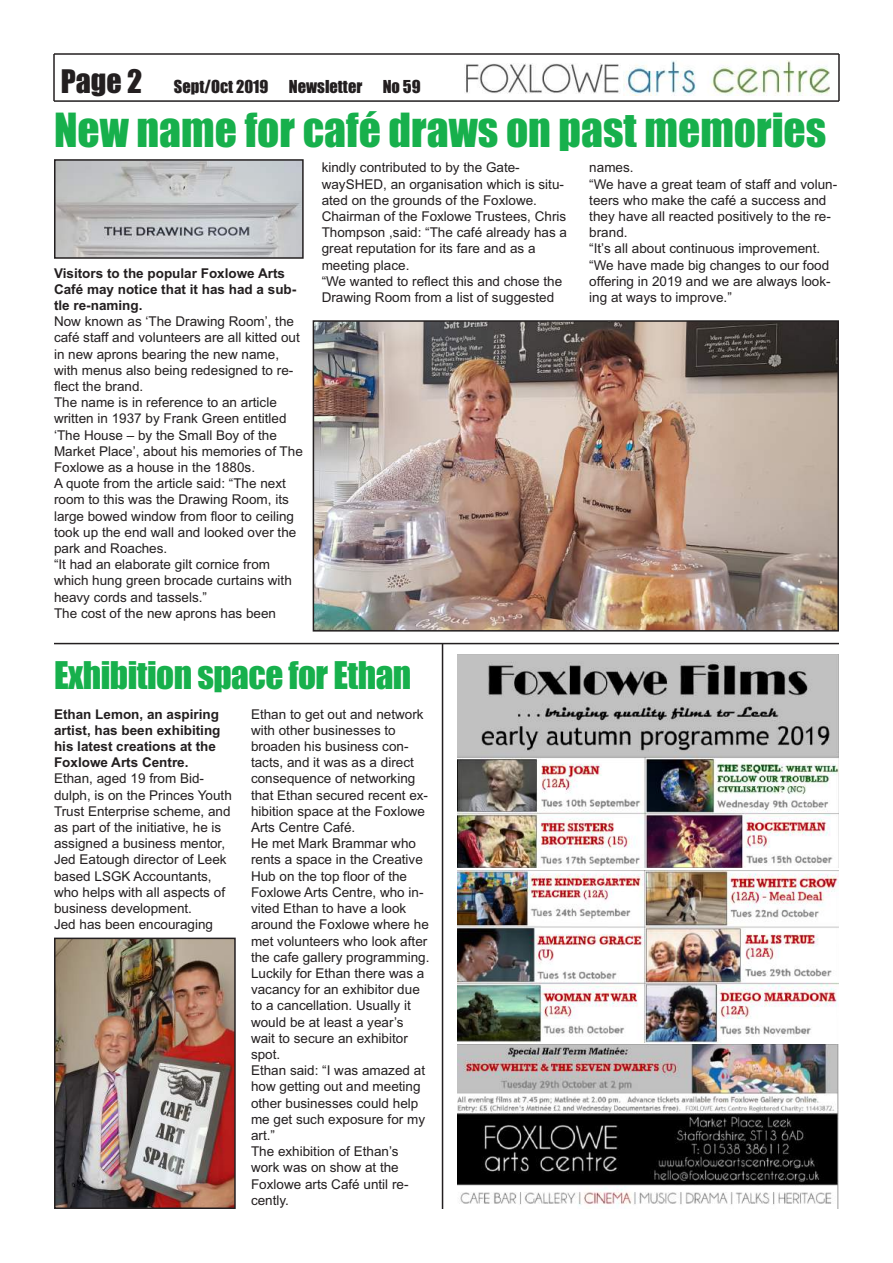
<style>
.page{position:relative;width:893px;height:1263px;background:#fff}
.page>*{position:absolute;margin:0;border:0;box-sizing:border-box;transform-origin:0 0}
.t1{font:43.5px "Impact";color:#17b04c}
.t2{font:35.25px "Impact";letter-spacing:-.015em;color:#17b04c}
.t3{font:16.5px "Impact";color:#231f20}
.t4{font:13.5px/16.2px "Arial";color:#231f20}
.t5{font:700 13.5px/16.2px "Arial";color:#231f20}
.s1{font-size:30px}
</style>
<div class="page">
<img style="left:464px;top:63px;width:155px;height:30px">
<img style="left:623px;top:61px;width:207px;height:34px">
<hr style="left:53px;top:54px;width:2px;height:47px;background:#231f20">
<hr style="left:54px;top:53px;width:785px;height:2px;background:#231f20">
<hr style="left:838px;top:54px;width:2px;height:47px;background:#231f20">
<hr style="left:54px;top:100px;width:785px;height:2px;background:#231f20">
<hr style="left:54px;top:643px;width:785px;height:1px;background:#231f20">
<img style="left:316px;top:323px;width:520px;height:306px">
<div style="left:313px;top:320px;width:526px;height:312px;border:2px solid #231f20"></div>
<img style="left:57px;top:162px;width:244px;height:94px">
<div style="left:54px;top:159px;width:250px;height:100px;border:2px solid #231f20"></div>
<img style="left:457px;top:654px;width:382px;height:214px">
<img style="left:457px;top:1044px;width:382px;height:165px">
<img style="left:457px;top:870px;width:382px;height:173px">
<hr style="left:442px;top:644px;width:1px;height:565px;background:#231f20">
<img style="left:57px;top:940px;width:176px;height:266px">
<div style="left:54px;top:937px;width:182px;height:272px;border:2px solid #231f20"></div>
<p class="t3" style="left:61px;top:81px;width:361px"><span class="s1">Page 2</span> Sept/Oct 2019 Newsletter No 59</p>
<h1 class="t1" style="left:54px;top:116px;width:774px">New name for café draws on past memories</h1>
<p class="t5" style="left:54px;top:266px;width:244px">Visitors to the popular Foxlowe Arts<br>Café may notice that it has had a sub&shy;tle re-naming.</p>
<p class="t4" style="left:54px;top:315px;width:250px">Now known as ‘The Drawing Room’, the café staff and volunteers are all kitted out in new aprons bearing the new name, with menus also being redesigned to re&shy;flect the brand.<br>The name is in reference to an article written in 1937 by Frank Green entitled ‘The House – by the Small Boy of the Market Place’, about his memories of The Foxlowe as a house in the 1880s.<br>A quote from the article said: “The next room to this was the Drawing Room, its large bowed window from floor to ceiling took up the end wall and looked over the park and Roaches.<br>“It had an elaborate gilt cornice from which hung green brocade curtains with heavy cords and tassels.”<br>The cost of the new aprons has been</p>
<p class="t4" style="left:322px;top:161px;width:247px">kindly contributed to by the Gate&shy;waySHED, an organisation which is situ&shy;ated on the grounds of the Foxlowe.<br>Chairman of the Foxlowe Trustees, Chris Thompson ,said: “The café already has a great reputation for its fare and as a meeting place.<br>“We wanted to reflect this and chose the Drawing Room from a list of suggested</p>
<p class="t4" style="left:589px;top:161px;width:249px">names.<br>“We have a great team of staff and volun&shy;teers who make the café a success and they have all reacted positively to the re&shy;brand.<br>“It’s all about continuous improvement. “We have made big changes to our food offering in 2019 and we are always look&shy;ing at ways to improve.”</p>
<h2 class="t2" style="left:54px;top:663px;width:359px">Exhibition space for Ethan</h2>
<p class="t5" style="left:54px;top:707px;width:168px">Ethan Lemon, an aspiring artist, has been exhibiting his latest creations at the<br>Foxlowe Arts Centre.</p>
<p class="t4" style="left:54px;top:772px;width:179px">Ethan, aged 19 from Bid&shy;dulph, is on the Princes Youth<br>Trust Enterprise scheme, and as part of the initiative, he is assigned a business mentor,<br>Jed Eatough director of Leek based LSGK Accountants, who helps with all aspects of business development.<br>Jed has been encouraging</p>
<p class="t4" style="left:251px;top:707px;width:180px">Ethan to get out and network with other businesses to broaden his business con&shy;tacts, and it was as a direct consequence of networking that Ethan secured recent ex&shy;hibition space at the Foxlowe<br>Arts Centre Café.<br>He met Mark Brammar who rents a space in the Creative<br>Hub on the top floor of the<br>Foxlowe Arts Centre, who in&shy;vited Ethan to have a look around the Foxlowe where he met volunteers who look after the cafe gallery programming.<br>Luckily for Ethan there was a vacancy for an exhibitor due to a cancellation. Usually it would be at least a year’s wait to secure an exhibitor spot.<br>Ethan said: “I was amazed at how getting out and meeting other businesses could help me get such exposure for my art.”<br>The exhibition of Ethan’s work was on show at the<br>Foxlowe arts Café until re&shy;cently.</p>
</div>
